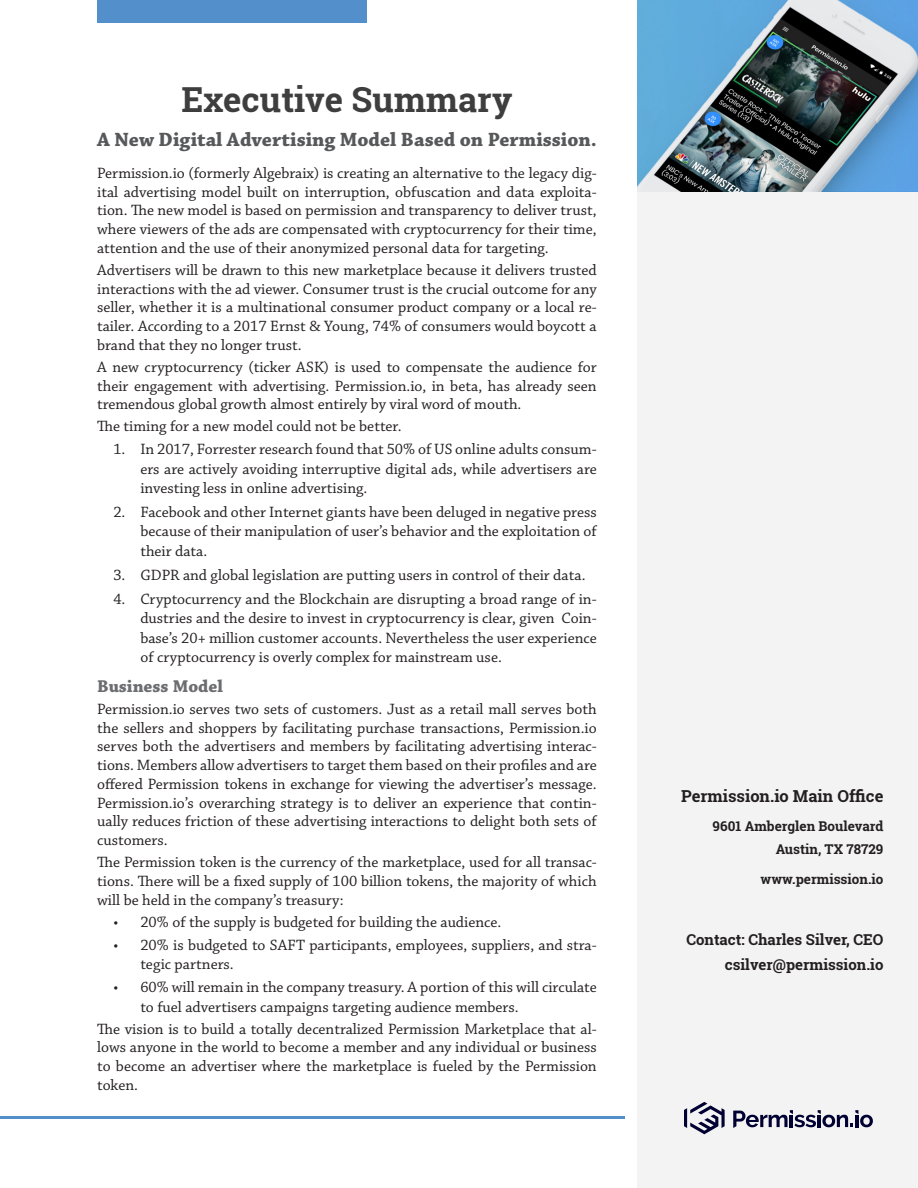
<style>
.page{position:relative;width:918px;height:1188px;background:#fff}
.page>*{position:absolute;margin:0;border:0;box-sizing:border-box;transform-origin:0 0}
.t1{font:700 34.5px "Roboto Slab";color:#3e3e3f}
.t2{font:700 20.25px "Chaparral Pro";color:#57585a}
.Header_2{font:700 18px "Chaparral Pro";color:#6c6d70}
.t3{font:700 16.5px "Roboto Slab";color:#231f20}
.Body_Text{font:15.75px/18.8px "Chaparral Pro";color:#231f20;text-align:justify}
.t4{font:700 15px "Roboto Slab";color:#231f20}
.t5{font:700 13.5px "Roboto Slab";color:#231f20}
</style>
<div class="page">
<div style="left:97px;top:0;width:270px;height:23px;background:#538fcb"></div>
<div style="left:637px;top:0;width:281px;height:1188px;background:#f3f3f3"></div>
<img style="left:637px;top:0;width:281px;height:192px">
<hr style="left:0;top:1117px;width:625px;height:2px;background:#538fcb">
<svg style="left:684px;top:1102px;width:41px;height:32px"></svg>
<svg style="left:733px;top:1110px;width:140px;height:18px"></svg>
<p class="t1" style="left:181px;top:76px;width:332px">Executive Summary</p>
<p class="t2" style="left:97px;top:127px;width:501px">A New Digital Advertising Model Based on Permission.</p>
<p class="Body_Text" style="left:97px;top:164px;width:501px">Permission.io (formerly Algebraix) is creating an alternative to the legacy dig&shy;ital advertising model built on interruption, obfuscation and data exploita&shy;tion. The new model is based on permission and transparency to deliver trust, where viewers of the ads are compensated with cryptocurrency for their time, attention and the use of their anonymized personal data for targeting.</p>
<p class="Body_Text" style="left:97px;top:261px;width:501px">Advertisers will be drawn to this new marketplace because it delivers trusted interactions with the ad viewer. Consumer trust is the crucial outcome for any seller, whether it is a multinational consumer product company or a local re&shy;tailer. According to a 2017 Ernst &amp; Young, 74% of consumers would boycott a brand that they no longer trust.</p>
<p class="Body_Text" style="left:97px;top:358px;width:501px">A new cryptocurrency (ticker ASK) is used to compensate the audience for their engagement with advertising. Permission.io, in beta, has already seen tremendous global growth almost entirely by viral word of mouth.</p>
<p class="Body_Text" style="left:97px;top:418px;width:306px">The timing for a new model could not be better.</p>
<p class="Body_Text" style="left:140px;top:440px;width:458px;line-height:19.5px;text-indent:-27px">1. In 2017, Forrester research found that 50% of US online adults consum&shy;ers are actively avoiding interruptive digital ads, while advertisers are investing less in online advertising.</p>
<p class="Body_Text" style="left:140px;top:503px;width:458px;line-height:19.5px;text-indent:-27px">2. Facebook and other Internet giants have been deluged in negative press because of their manipulation of user’s behavior and the exploitation of their data.</p>
<p class="Body_Text" style="left:113px;top:566px;width:474px">3. GDPR and global legislation are putting users in control of their data.</p>
<p class="Body_Text" style="left:140px;top:589px;width:458px;line-height:19.5px;text-indent:-27px">4. Cryptocurrency and the Blockchain are disrupting a broad range of in&shy;dustries and the desire to invest in cryptocurrency is clear, given Coin&shy;base’s 20+ million customer accounts. Nevertheless the user experience of cryptocurrency is overly complex for mainstream use.</p>
<p class="Header_2" style="left:97px;top:675px;width:127px">Business Model</p>
<p class="Body_Text" style="left:97px;top:700px;width:501px">Permission.io serves two sets of customers. Just as a retail mall serves both the sellers and shoppers by facilitating purchase transactions, Permission.io serves both the advertisers and members by facilitating advertising interac&shy;tions. Members allow advertisers to target them based on their profiles and are offered Permission tokens in exchange for viewing the advertiser’s message.<br>Permission.io’s overarching strategy is to deliver an experience that contin&shy;ually reduces friction of these advertising interactions to delight both sets of customers.</p>
<p class="Body_Text" style="left:97px;top:853px;width:501px">The Permission token is the currency of the marketplace, used for all transac&shy;tions. There will be a fixed supply of 100 billion tokens, the majority of which will be held in the company’s treasury:</p>
<p class="Body_Text" style="left:113px;top:914px;width:389px">• 20% of the supply is budgeted for building the audience.</p>
<p class="Body_Text" style="left:140px;top:936px;width:458px;line-height:19.5px;text-indent:-27px">• 20% is budgeted to SAFT participants, employees, suppliers, and stra&shy;tegic partners.</p>
<p class="Body_Text" style="left:140px;top:978px;width:458px;line-height:19.5px;text-indent:-27px">• 60% will remain in the company treasury. A portion of this will circulate to fuel advertisers campaigns targeting audience members.</p>
<p class="Body_Text" style="left:97px;top:1020px;width:501px">The vision is to build a totally decentralized Permission Marketplace that al&shy;lows anyone in the world to become a member and any individual or business to become an advertiser where the marketplace is fueled by the Permission token.</p>
<p class="t3" style="left:681px;top:784px;width:204px">Permission.io Main Office</p>
<p class="t5" style="left:713px;top:817px;width:172px">9601 Amberglen Boulevard</p>
<p class="t5" style="left:776px;top:840px;width:109px">Austin, TX 78729</p>
<p class="t5" style="left:761px;top:870px;width:124px">www.permission.io</p>
<p class="t4" style="left:686px;top:929px;width:199px">Contact: Charles Silver, CEO</p>
<p class="t4" style="left:725px;top:954px;width:160px">csilver@permission.io</p>
</div>
